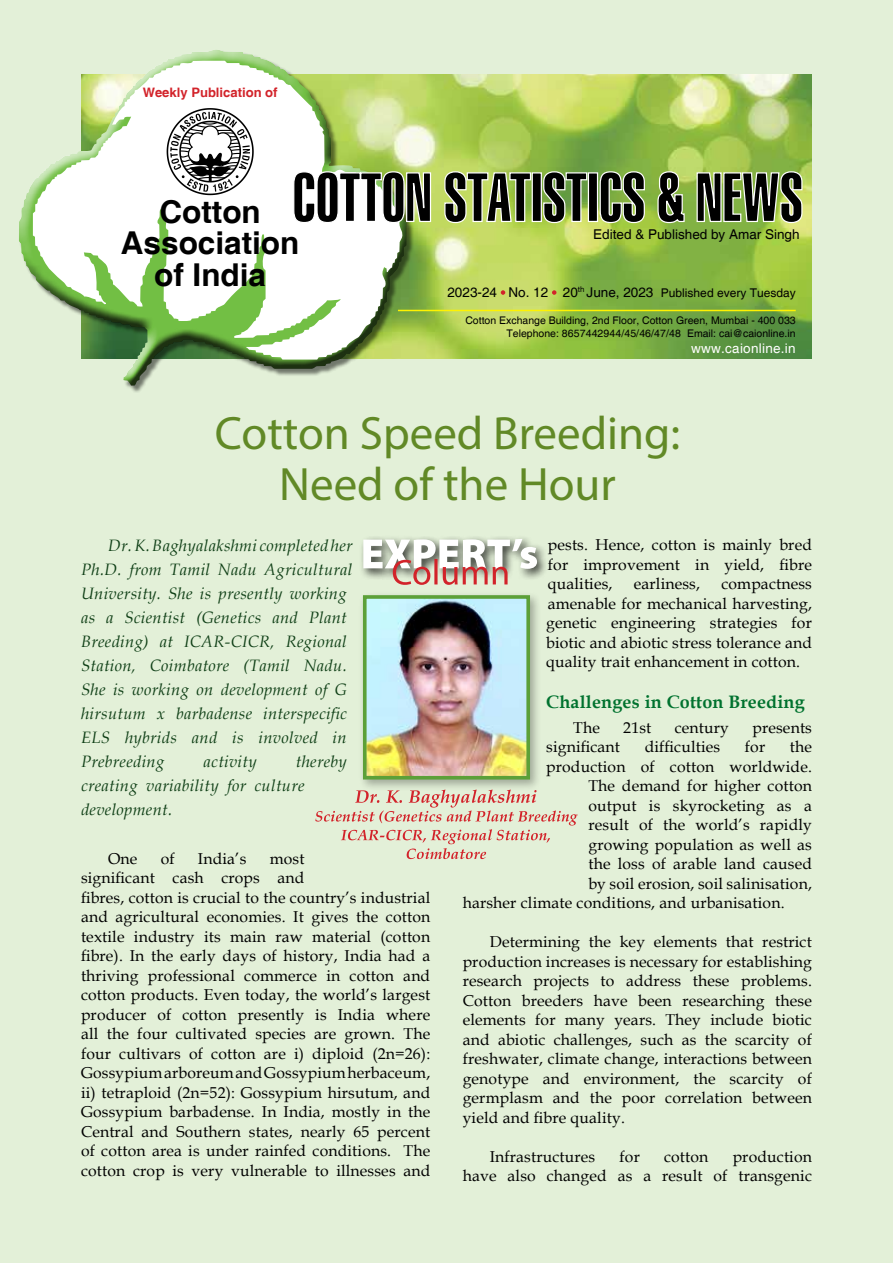
<style>
.page{position:relative;width:893px;height:1263px;background:#e3f0d8}
.page>*{position:absolute;margin:0;border:0;box-sizing:border-box;transform-origin:0 0}
.t1{font:46.95px/51.6px "Myriad Pro";color:#618926;text-align:center}
.t2{font:700 31.5px/31.5px "Helvetica";color:#000;text-align:center}
.t3{font:700 18px "Book Antiqua";letter-spacing:.01em;color:#00722e}
.t4{font:italic 16.5px/24px "Book Antiqua";letter-spacing:.02em;color:#0f3f16}
.t5{font:15.75px/19.5px "Book Antiqua";letter-spacing:.01em;color:#000;text-align:justify}
.t6{font:13.5px "Helvetica";color:#000}
.t7{font:13.5px "Helvetica";letter-spacing:.02em;color:#fff}
.t8{font:700 13.05px "Helvetica";color:#d2232a}
.t9{font:10.5px/12.6px "Helvetica";color:#000;text-align:right}
.s1{font-size:12px}
</style>
<div class="page">
<img style="left:414px;top:75px;width:398px;height:283px">
<div style="left:19px;top:50px;width:395px;height:343px;background:#000;opacity:.5"></div>
<div style="left:17px;top:49px;width:387px;height:337px;background:#fff;opacity:.75"></div>
<div style="left:18px;top:85px;width:389px;height:301px;background:#000;opacity:.75"></div>
<svg style="left:33px;top:61px;width:370px;height:299px;background:#d5e4c6"></svg>
<svg style="left:501px;top:290px;width:4px;height:5px"></svg>
<svg style="left:552px;top:290px;width:4px;height:5px"></svg>
<svg style="left:167px;top:108px;width:87px;height:87px;background:#b2b2b2"></svg>
<svg style="left:293px;top:150px;width:510px;height:74px;background:#788956"></svg>
<hr style="left:398px;top:310px;width:398px;height:1px;background:#fff200">
<div style="left:359px;top:535px;width:189px;height:46px;background:#000;opacity:.75"></div>
<svg style="left:363px;top:539px;width:174px;height:46px"></svg>
<div style="left:359px;top:591px;width:183px;height:201px;background:#000;opacity:.3"></div>
<img style="left:368px;top:600px;width:157px;height:174px">
<div style="left:363px;top:595px;width:167px;height:184px;border:4px solid #5ca038"></div>
<svg style="left:315px;top:789px;width:263px;height:70px"></svg>
<p class="t8" style="left:143px;top:84px;width:136px">Weekly Publication of</p>
<h2 class="t2" style="left:121px;top:197px;width:180px">Cotton<br>Association of India</h2>
<p class="t6" style="left:593px;top:226px;width:208px">Edited &amp; Published by Amar Singh</p>
<p class="t6" style="left:447px;top:284px;width:350px">2023-24 No. 12 20<sup>th</sup> June, 2023 <span class="s1">Published every Tuesday</span></p>
<p class="t9" style="left:465px;top:315px;width:332px">Cotton Exchange Building, 2nd Floor, Cotton Green, Mumbai - 400 033<br>Telephone: 8657442944/45/46/47/48 Email: cai@caionline.in</p>
<p class="t7" style="left:691px;top:341px;width:106px">www.caionline.in</p>
<h1 class="t1" style="left:215px;top:406px;width:467px">Cotton Speed Breeding:<br>Need of the Hour</h1>
<p class="t4" style="left:81px;top:533px;width:273px;text-indent:27px">Dr. K. Baghyalakshmi completed her<br>Ph.D. from Tamil Nadu Agricultural<br>University. She is presently working as a Scientist (Genetics and Plant<br>Breeding) at ICAR-CICR, Regional<br>Station, Coimbatore (Tamil Nadu.<br>She is working on development of G hirsutum x barbadense interspecific<br>ELS hybrids and is involved in<br>Prebreeding</p>
<p class="t5" style="left:548px;top:535px;width:266px">pests. Hence, cotton is mainly bred for improvement in yield, fibre qualities,</p>
<p class="t5" style="left:634px;top:574px;width:68px">earliness,</p>
<p class="t5" style="left:546px;top:574px;width:267px;text-indent:175px">compactness amenable for mechanical harvesting, genetic engineering strategies for biotic and abiotic stress tolerance and quality trait enhancement in cotton.</p>
<p class="t3" style="left:546px;top:689px;width:260px">Challenges in Cotton Breeding</p>
<p class="t5" style="left:573px;top:717px;width:28px">The</p>
<p class="t5" style="left:623px;top:717px;width:30px">21st</p>
<p class="t5" style="left:675px;top:717px;width:56px">century</p>
<p class="t5" style="left:752px;top:717px;width:61px">presents</p>
<p class="t5" style="left:546px;top:737px;width:75px">significant</p>
<p class="t5" style="left:645px;top:737px;width:77px">difficulties</p>
<p class="t5" style="left:745px;top:737px;width:22px">for</p>
<p class="t5" style="left:790px;top:737px;width:24px">the</p>
<p class="t5" style="left:546px;top:756px;width:267px">production of cotton worldwide.</p>
<p class="t5" style="left:588px;top:776px;width:225px">The demand for higher cotton</p>
<p class="t5" style="left:588px;top:795px;width:225px">output is skyrocketing as a</p>
<p class="t5" style="left:588px;top:815px;width:225px">result of the world’s rapidly</p>
<p class="t5" style="left:588px;top:834px;width:225px">growing population as well as</p>
<p class="t5" style="left:588px;top:854px;width:225px">the loss of arable land caused</p>
<p class="t5" style="left:588px;top:873px;width:225px">by soil erosion, soil salinisation,</p>
<p class="t5" style="left:463px;top:893px;width:323px">harsher climate conditions, and urbanisation.</p>
<p class="t5" style="left:463px;top:932px;width:351px;text-indent:27px">Determining the key elements that restrict production increases is necessary for establishing research projects to address these problems.<br>Cotton breeders have been researching these elements for many years. They include biotic and abiotic challenges, such as the scarcity of freshwater, climate change, interactions between genotype and environment, the scarcity of germplasm and the poor correlation between yield and fibre quality.</p>
<p class="t5" style="left:490px;top:1146px;width:107px">Infrastructures</p>
<p class="t5" style="left:619px;top:1146px;width:22px">for</p>
<p class="t5" style="left:664px;top:1146px;width:46px">cotton</p>
<p class="t4" style="left:81px;top:749px;width:267px;text-indent:215px">thereby creating variability for culture development.</p>
<p class="t4" style="left:204px;top:749px;width:55px">activity</p>
<p class="t5" style="left:108px;top:848px;width:31px">One</p>
<p class="t5" style="left:161px;top:848px;width:16px">of</p>
<p class="t5" style="left:198px;top:848px;width:50px">India’s</p>
<p class="t5" style="left:81px;top:848px;width:351px;text-align:left;text-indent:189px">most<br>significant cash crops and<br>fibres, cotton is crucial to the country’s industrial and agricultural economies. It gives the cotton textile industry its main raw material (cotton fibre). In the early days of history, India had a thriving professional commerce in cotton and cotton products. Even today, the world’s largest producer of cotton presently is India where all the four cultivated species are grown. The four cultivars of cotton are i) diploid (2n=26):<br>Gossypium arboreum and Gossypium herbaceum, ii) tetraploid (2n=52): Gossypium hirsutum, and Gossypium barbadense. In India, mostly in the Central and Southern states, nearly 65 percent of cotton area is under rainfed conditions. The cotton crop is very vulnerable to illnesses and</p>
<p class="t5" style="left:463px;top:1146px;width:351px;text-align:right">production<br>have also changed as a result of transgenic</p>
</div>
